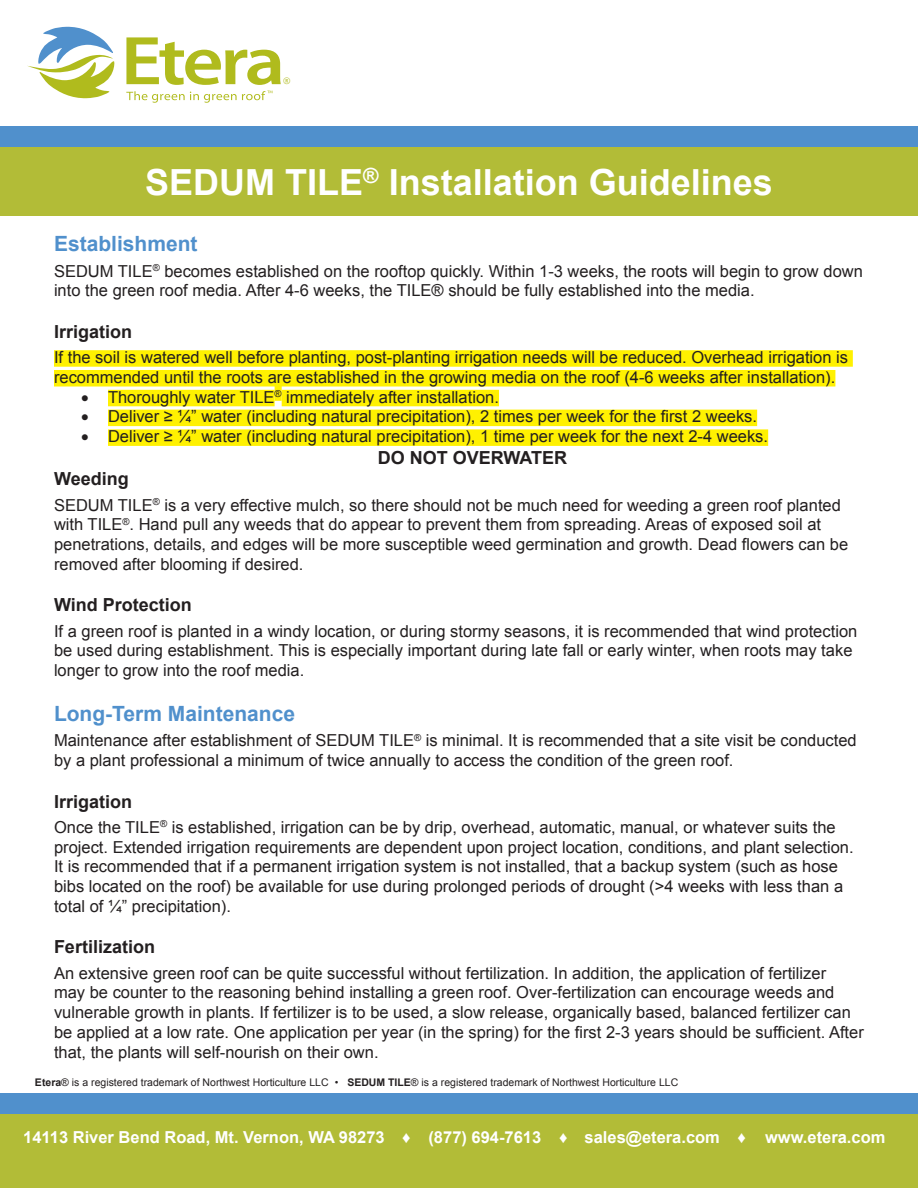
<style>
.page{position:relative;width:918px;height:1188px;background:#fff}
.page>*{position:absolute;margin:0;border:0;box-sizing:border-box;transform-origin:0 0}
.t1{font:700 36px "Arial";color:#fff}
.t2{font:700 21px "Arial";color:#5090cc}
.t3{font:700 18px "Arial";color:#231f20}
.t4{font:16.5px/19.8px "Arial";color:#231f20}
.t5{font:700 16.5px "Arial";color:#fff}
.t6{font:10.5px "Arial";color:#231f20}
.t7{font:8.7px "Lucida Grande";color:#b0bb1d}
.s1{font-weight:700}
</style>
<div class="page">
<div style="left:54px;top:350px;width:799px;height:17px;background:#fff101"></div>
<div style="left:54px;top:370px;width:781px;height:17px;background:#fff101"></div>
<div style="left:108px;top:390px;width:167px;height:16px;background:#fff101"></div>
<div style="left:275px;top:384px;width:7px;height:17px;background:#fff101"></div>
<div style="left:282px;top:390px;width:217px;height:16px;background:#fff101"></div>
<div style="left:108px;top:410px;width:649px;height:16px;background:#fff101"></div>
<div style="left:108px;top:429px;width:660px;height:17px;background:#fff101"></div>
<div style="left:0;top:1093px;width:918px;height:23px;background:#5090cc"></div>
<div style="left:0;top:1114px;width:918px;height:74px;background:#b2bc37"></div>
<div style="left:0;top:126px;width:918px;height:23px;background:#5090cc"></div>
<div style="left:0;top:147px;width:918px;height:69px;background:#b2bc37"></div>
<svg style="left:27px;top:26px;width:88px;height:73px"></svg>
<svg style="left:126px;top:37px;width:155px;height:48px"></svg>
<svg style="left:126px;top:91px;width:147px;height:12px"></svg>
<p class="t7" style="left:283px;top:76px;width:9px">®</p>
<h1 class="t1" style="left:145px;top:158px;width:629px">SEDUM TILE<sup>®</sup> Installation Guidelines</h1>
<p class="t2" style="left:54px;top:230px;width:145px">Establishment</p>
<p class="t4" style="left:54px;top:261px;width:810px">SEDUM TILE<sup>®</sup> becomes established on the rooftop quickly. Within 1-3 weeks, the roots will begin to grow down into the green roof media. After 4-6 weeks, the TILE® should be fully established into the media.</p>
<p class="t3" style="left:54px;top:319px;width:80px">Irrigation</p>
<p class="t4" style="left:54px;top:347px;width:796px">If the soil is watered well before planting, post-planting irrigation needs will be reduced. Overhead irrigation is recommended until the roots are established in the growing media on the roof (4-6 weeks after installation).</p>
<p class="t4" style="left:81px;top:387px;width:420px">• Thoroughly water TILE<sup>®</sup> immediately after installation.</p>
<p class="t4" style="left:81px;top:407px;width:678px">• Deliver ≥ ¼” water (including natural precipitation), 2 times per week for the first 2 weeks.</p>
<p class="t4" style="left:81px;top:427px;width:689px">• Deliver ≥ ¼” water (including natural precipitation), 1 time per week for the next 2-4 weeks.</p>
<p class="t3" style="left:378px;top:445px;width:191px">DO NOT OVERWATER</p>
<p class="t3" style="left:54px;top:467px;width:76px">Weeding</p>
<p class="t4" style="left:54px;top:495px;width:796px">SEDUM TILE<sup>®</sup> is a very effective mulch, so there should not be much need for weeding a green roof planted with TILE<sup>®</sup>. Hand pull any weeds that do appear to prevent them from spreading. Areas of exposed soil at penetrations, details, and edges will be more susceptible weed germination and growth. Dead flowers can be removed after blooming if desired.</p>
<p class="t3" style="left:54px;top:593px;width:139px">Wind Protection</p>
<p class="t4" style="left:54px;top:621px;width:805px">If a green roof is planted in a windy location, or during stormy seasons, it is recommended that wind protection be used during establishment. This is especially important during late fall or early winter, when roots may take longer to grow into the roof media.</p>
<p class="t2" style="left:54px;top:700px;width:243px">Long-Term Maintenance</p>
<p class="t4" style="left:54px;top:731px;width:804px">Maintenance after establishment of SEDUM TILE<sup>®</sup> is minimal. It is recommended that a site visit be conducted by a plant professional a minimum of twice annually to access the condition of the green roof.</p>
<p class="t3" style="left:54px;top:789px;width:80px">Irrigation</p>
<p class="t4" style="left:54px;top:817px;width:801px">Once the TILE<sup>®</sup> is established, irrigation can be by drip, overhead, automatic, manual, or whatever suits the project. Extended irrigation requirements are dependent upon project location, conditions, and plant selection.<br>It is recommended that if a permanent irrigation system is not installed, that a backup system (such as hose bibs located on the roof) be available for use during prolonged periods of drought (&gt;4 weeks with less than a total of ¼” precipitation).</p>
<p class="t3" style="left:54px;top:935px;width:103px">Fertilization</p>
<p class="t4" style="left:54px;top:963px;width:811px">An extensive green roof can be quite successful without fertilization. In addition, the application of fertilizer<br>may be counter to the reasoning behind installing a green roof. Over-fertilization can encourage weeds and vulnerable growth in plants. If fertilizer is to be used, a slow release, organically based, balanced fertilizer can be applied at a low rate. One application per year (in the spring) for the first 2-3 years should be sufficient. After that, the plants will self-nourish on their own.</p>
<p class="t6" style="left:35px;top:1076px;width:645px"><span class="s1">Etera</span>® is a registered trademark of Northwest Horticulture LLC • <span class="s1">SEDUM TILE</span>® is a registered trademark of Northwest Horticulture LLC</p>
<p class="t5" style="left:23px;top:1126px;width:864px">14113 River Bend Road, Mt. Vernon, WA 98273 ♦ (877) 694-7613 ♦ sales@etera.com ♦ www.etera.com</p>
</div>
